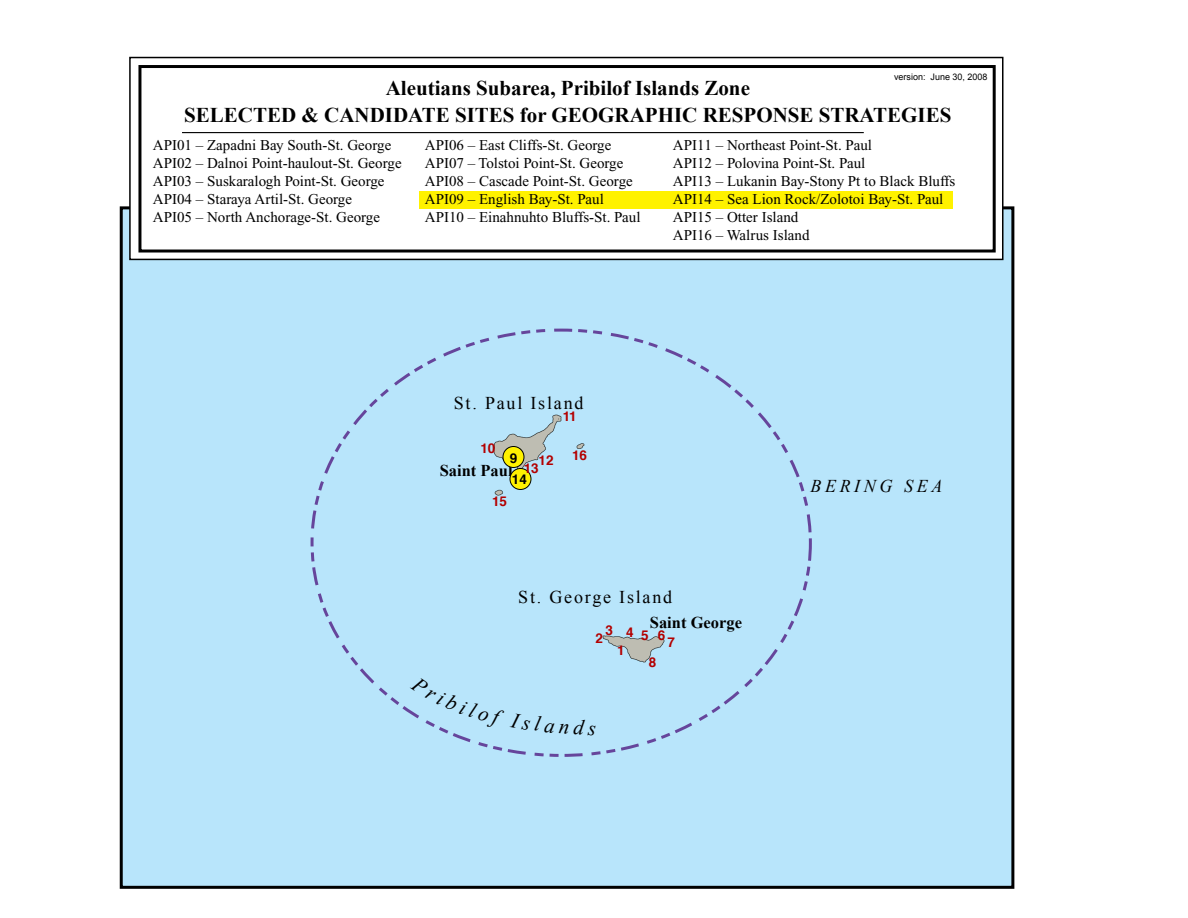
<style>
.page{position:relative;width:1188px;height:918px;background:#fff}
.page>*{position:absolute;margin:0;border:0;box-sizing:border-box;transform-origin:0 0}
.t1{font:700 21px/27px "Times New Roman";color:#000;text-align:center}
.t2{font:18px "Times New Roman";letter-spacing:.1em;color:#000}
.t3{font:italic 18px "Times New Roman";letter-spacing:.2em;color:#000}
.t4{font:700 16.5px "Times New Roman";color:#000}
.t5{font:15px/18px "Times New Roman";color:#000}
.t6{font:700 13.5px "Helvetica";letter-spacing:-.01em;color:#b30000}
.t7{font:700 13.5px "Helvetica";color:#000}
.t8{font:9px "Arial";color:#000}
</style>
<div class="page">
<div style="left:124px;top:210px;width:886px;height:675px;background:#b8e5fb"></div>
<div style="left:503px;top:446px;width:21px;height:21px;background:#fff200;border-radius:50%"></div>
<div style="left:503px;top:446px;width:21px;height:22px;border:1px solid #000300;border-radius:50%"></div>
<div style="left:510px;top:468px;width:21px;height:21px;background:#fff200;border-radius:50%"></div>
<div style="left:510px;top:468px;width:21px;height:22px;border:1px solid #000300;border-radius:50%"></div>
<div style="left:129px;top:57px;width:875px;height:203px;background:#fff;border:2px solid #000"></div>
<div style="left:138px;top:65px;width:858px;height:188px;background:#fff;border:3px solid #000"></div>
<hr style="left:182px;top:132px;width:682px;height:1px;background:#000">
<div style="left:663px;top:191px;width:290px;height:18px;background:#fff200"></div>
<div style="left:419px;top:191px;width:251px;height:18px;background:#fff200"></div>
<div style="left:410px;top:676px;width:94px;height:53px;background:#b8e5fb"></div>
<div style="left:510px;top:713px;width:86px;height:22px;background:#b8e5fb"></div>
<p class="t8" style="left:894px;top:72px;width:95px">version: June 30, 2008</p>
<h1 class="t1" style="left:184px;top:75px;width:769px">Aleutians Subarea, Pribilof Islands Zone<br>SELECTED &amp; CANDIDATE SITES for GEOGRAPHIC RESPONSE STRATEGIES</h1>
<p class="t5" style="left:153px;top:136px;width:250px">API01 – Zapadni Bay South-St. George API02 – Dalnoi Point-haulout-St. George API03 – Suskaralogh Point-St. George API04 – Staraya Artil-St. George<br>API05 – North Anchorage-St. George</p>
<p class="t5" style="left:425px;top:136px;width:217px">API06 – East Cliffs-St. George<br>API07 – Tolstoi Point-St. George<br>API08 – Cascade Point-St. George<br>API09 – English Bay-St. Paul<br>API10 – Einahnuhto Bluffs-St. Paul</p>
<p class="t5" style="left:673px;top:136px;width:284px">API11 – Northeast Point-St. Paul<br>API12 – Polovina Point-St. Paul<br>API13 – Lukanin Bay-Stony Pt to Black Bluffs<br>API14 – Sea Lion Rock/Zolotoi Bay-St. Paul<br>API15 – Otter Island<br>API16 – Walrus Island</p>
<p class="t2" style="left:454px;top:393px;width:131px">St. Paul Island</p>
<p class="t6" style="left:480px;top:436px;width:16px">10</p>
<p class="t7" style="left:510px;top:446px;width:9px">9</p>
<p class="t6" style="left:539px;top:448px;width:16px">12</p>
<p class="t6" style="left:524px;top:456px;width:16px">13</p>
<p class="t7" style="left:512px;top:467px;width:16px">14</p>
<p class="t4" style="left:440px;top:461px;width:74px">Saint Paul</p>
<p class="t6" style="left:492px;top:489px;width:16px">15</p>
<p class="t6" style="left:563px;top:404px;width:16px">11</p>
<p class="t6" style="left:572px;top:443px;width:16px">16</p>
<p class="t2" style="left:518px;top:587px;width:155px">St. George Island</p>
<p class="t6" style="left:596px;top:627px;width:9px">2</p>
<p class="t6" style="left:605px;top:621px;width:61px">3 456</p>
<p class="t4" style="left:650px;top:613px;width:94px">Saint George</p>
<p class="t6" style="left:668px;top:630px;width:9px">7</p>
<p class="t6" style="left:617px;top:638px;width:9px">1</p>
<p class="t6" style="left:649px;top:650px;width:9px">8</p>
<p class="t3" style="left:811px;top:476px;width:133px">BERING SEA</p>
</div>
